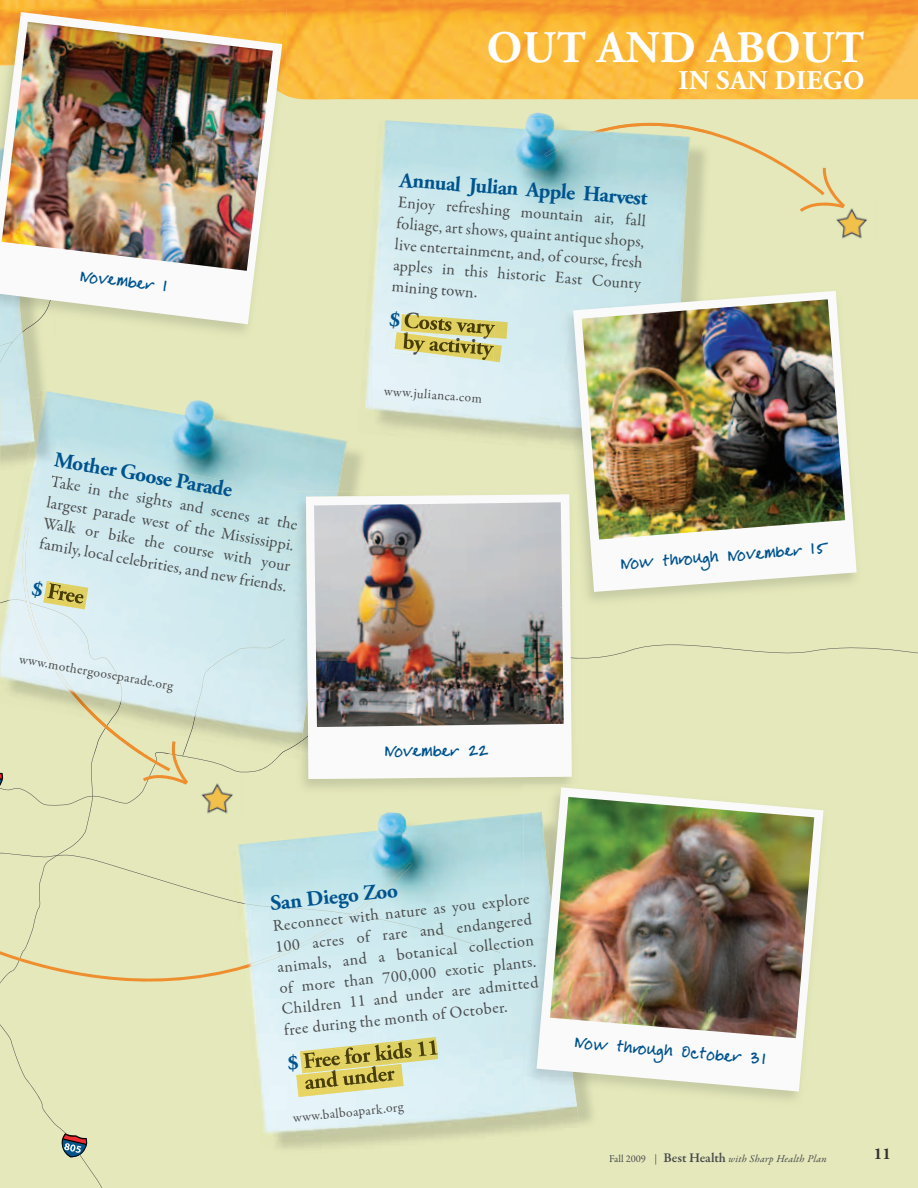
<style>
.page{position:relative;width:918px;height:1188px;background:#fff}
.page>*{position:absolute;margin:0;border:0;box-sizing:border-box;transform-origin:0 0}
.t1{font:700 45px "Adobe Garamond Pro";letter-spacing:.015em;color:#fff}
.t2{font:700 27px "Adobe Garamond Pro";letter-spacing:.015em;color:#fff}
.t3{font:22.5px "FG Cheryl";letter-spacing:.015em;color:#00548e}
.t4{font:700 21.45px "Adobe Garamond Pro";color:#00548e}
.t5{font:16.5px/21px "Garamond Premr Pro";color:#4b4c4d;text-align:justify}
.t6{font:700 16.5px "Adobe Garamond Pro";color:#312f30}
.t7{font:13.5px "Garamond Premr Pro";color:#4b4c4d}
.t8{font:italic 10.5px "Garamond Premr Pro";letter-spacing:.02em;color:#4b4c4d}
.s1{font-style:normal}
.s2{font-weight:600;font-style:normal;font-size:13.5px}
</style>
<div class="page">
<div style="left:125px;top:102px;width:793px;height:1086px;background:#e4e8ba"></div>
<div style="left:86px;top:339px;width:39px;height:514px;background:#e4e8ba"></div>
<div style="left:86px;top:639px;width:832px;height:167px;background:#e4e8ba"></div>
<div style="left:0;top:339px;width:86px;height:461px;background:#e4e8ba"></div>
<div style="left:0;top:800px;width:115px;height:53px;background:#e4e8ba"></div>
<svg style="left:0;top:853px;width:232px;height:9px;background:#dfe3b7"></svg>
<svg style="left:0;top:768px;width:3px;height:24px"></svg>
<div style="left:0;top:998px;width:129px;height:190px;background:#e4e8ba"></div>
<div style="left:0;top:862px;width:245px;height:136px;background:#e4e8ba"></div>
<img style="left:829px;top:201px;width:49px;height:42px">
<img style="left:195px;top:785px;width:48px;height:34px">
<div style="left:552px;top:117px;width:293px;height:95px;background:#e4e8ba"></div>
<img style="left:1px;top:397px;width:348px;height:357px">
<img style="left:2px;top:599px;width:18px;height:124px">
<img style="left:56px;top:451px;width:177px;height:24px">
<img style="left:49px;top:475px;width:244px;height:20px">
<img style="left:46px;top:495px;width:247px;height:33px">
<img style="left:42px;top:516px;width:249px;height:12px">
<img style="left:0;top:339px;width:56px;height:143px">
<img style="left:1px;top:470px;width:23px;height:12px">
<img style="left:39px;top:390px;width:17px;height:7px">
<img style="left:24px;top:397px;width:32px;height:85px">
<svg style="left:54px;top:453px;width:2px;height:14px"></svg>
<svg style="left:51px;top:475px;width:5px;height:7px"></svg>
<img style="left:0;top:339px;width:30px;height:131px">
<img style="left:0;top:351px;width:16px;height:12px">
<img style="left:1px;top:397px;width:32px;height:73px">
<img style="left:26px;top:428px;width:11px;height:41px">
<img style="left:293px;top:492px;width:284px;height:303px">
<img style="left:293px;top:492px;width:45px;height:36px">
<img style="left:293px;top:517px;width:6px;height:11px">
<svg style="left:20px;top:528px;width:288px;height:257px;background:#d6e6dc"></svg>
<svg style="left:306px;top:494px;width:266px;height:285px"></svg>
<img style="left:314px;top:502px;width:250px;height:225px">
<img style="left:692px;top:118px;width:19px;height:170px">
<img style="left:692px;top:123px;width:19px;height:12px">
<img style="left:360px;top:113px;width:192px;height:321px">
<img style="left:358px;top:397px;width:9px;height:37px">
<img style="left:371px;top:118px;width:321px;height:331px">
<img style="left:545px;top:131px;width:59px;height:26px">
<img style="left:393px;top:259px;width:249px;height:29px">
<img style="left:404px;top:312px;width:92px;height:2px">
<img style="left:387px;top:331px;width:108px;height:29px">
<img style="left:401px;top:314px;width:107px;height:25px">
<img style="left:404px;top:315px;width:92px;height:23px">
<img style="left:482px;top:345px;width:20px;height:17px">
<img style="left:395px;top:332px;width:99px;height:29px">
<img style="left:232px;top:812px;width:291px;height:154px">
<svg style="left:237px;top:902px;width:8px;height:2px"></svg>
<svg style="left:243px;top:965px;width:2px;height:13px"></svg>
<img style="left:261px;top:1154px;width:55px;height:4px">
<img style="left:245px;top:818px;width:335px;height:336px">
<div style="left:412px;top:903px;width:88px;height:50px;background:#c5e6e9"></div>
<img style="left:245px;top:862px;width:167px;height:107px">
<img style="left:438px;top:1038px;width:2px;height:17px">
<img style="left:289px;top:1064px;width:9px;height:27px">
<svg style="left:287px;top:99px;width:631px;height:3px;background:#e5e4b0"></svg>
<img style="left:0;top:0;width:918px;height:99px">
<img style="left:523px;top:785px;width:305px;height:322px">
<img style="left:523px;top:785px;width:54px;height:10px">
<img style="left:523px;top:812px;width:14px;height:6px">
<img style="left:523px;top:818px;width:54px;height:289px">
<svg style="left:537px;top:787px;width:287px;height:305px"></svg>
<img style="left:550px;top:797px;width:264px;height:241px">
<img style="left:300px;top:1037px;width:138px;height:36px">
<img style="left:303px;top:1038px;width:135px;height:31px">
<img style="left:298px;top:1064px;width:106px;height:33px">
<img style="left:296px;top:1065px;width:99px;height:26px">
<img style="left:56px;top:96px;width:231px;height:243px">
<img style="left:23px;top:324px;width:33px;height:8px">
<svg style="left:0;top:324px;width:22px;height:27px"></svg>
<img style="left:0;top:9px;width:287px;height:87px">
<svg style="left:282px;top:86px;width:3px;height:9px"></svg>
<svg style="left:0;top:12px;width:282px;height:312px"></svg>
<img style="left:2px;top:22px;width:271px;height:249px">
<img style="left:560px;top:288px;width:302px;height:320px">
<img style="left:560px;top:492px;width:17px;height:116px">
<img style="left:560px;top:494px;width:10px;height:114px">
<img style="left:560px;top:502px;width:2px;height:106px">
<img style="left:560px;top:288px;width:122px;height:166px">
<img style="left:573px;top:288px;width:68px;height:3px">
<svg style="left:573px;top:291px;width:284px;height:301px"></svg>
<img style="left:582px;top:299px;width:263px;height:241px">
<img style="left:43px;top:581px;width:45px;height:28px">
<img style="left:44px;top:582px;width:41px;height:22px">
<h3 class="t3" style="left:82px;top:262px;width:88px;rotate:7deg">November 1</h3>
<h3 class="t4" style="left:57px;top:447px;width:182px;rotate:10deg">Mother Goose Parade</h3>
<p class="t5" style="left:53px;top:471px;width:252px;rotate:10deg">Take in the sights and scenes at the largest parade west of the Mississippi.<br>Walk or bike the course with your family, local celebrities, and new friends.</p>
<p class="t7" style="left:21px;top:651px;width:157px;rotate:10deg">www.mothergooseparade.org</p>
<h1 class="t1" style="left:487px;top:21px;width:379px">OUT AND ABOUT</h1>
<h2 class="t2" style="left:679px;top:65px;width:187px">IN SAN DIEGO</h2>
<h3 class="t4" style="left:401px;top:168px;width:250px;rotate:4deg">Annual Julian Apple Harvest</h3>
<p class="t5" style="left:398px;top:193px;width:250px;rotate:4deg">Enjoy refreshing mountain air, fall foliage, art shows, quaint antique shops, live entertainment, and, of course, fresh apples in this historic East County mining town.</p>
<p class="t7" style="left:385px;top:383px;width:100px;rotate:4deg">www.julianca.com</p>
<h3 class="t3" style="left:385px;top:737px;width:105px">November 22</h3>
<h3 class="t3" style="left:620px;top:549px;width:208px;rotate:-4deg">Now through November 15</h3>
<h3 class="t4" style="left:269px;top:891px;width:129px;rotate:-6deg">San Diego Zoo</h3>
<p class="t5" style="left:272px;top:915px;width:260px;rotate:-6deg">Reconnect with nature as you explore 100 acres of rare and endangered animals, and a botanical collection of more than 700,000 exotic plants.<br>Children 11 and under are admitted free during the month of October.</p>
<p class="t7" style="left:292px;top:1110px;width:112px;rotate:-6deg">www.balboapark.org</p>
<h3 class="t3" style="left:576px;top:1028px;width:192px;rotate:5deg">Now through October 31</h3>
<p class="t8" style="left:609px;top:1152px;width:219px"><span class="s1">Fall 2009 |</span> <span class="s2">Best Health</span> with Sharp Health Plan</p>
<p class="t6" style="left:874px;top:1144px;width:19px">11</p>
</div>
